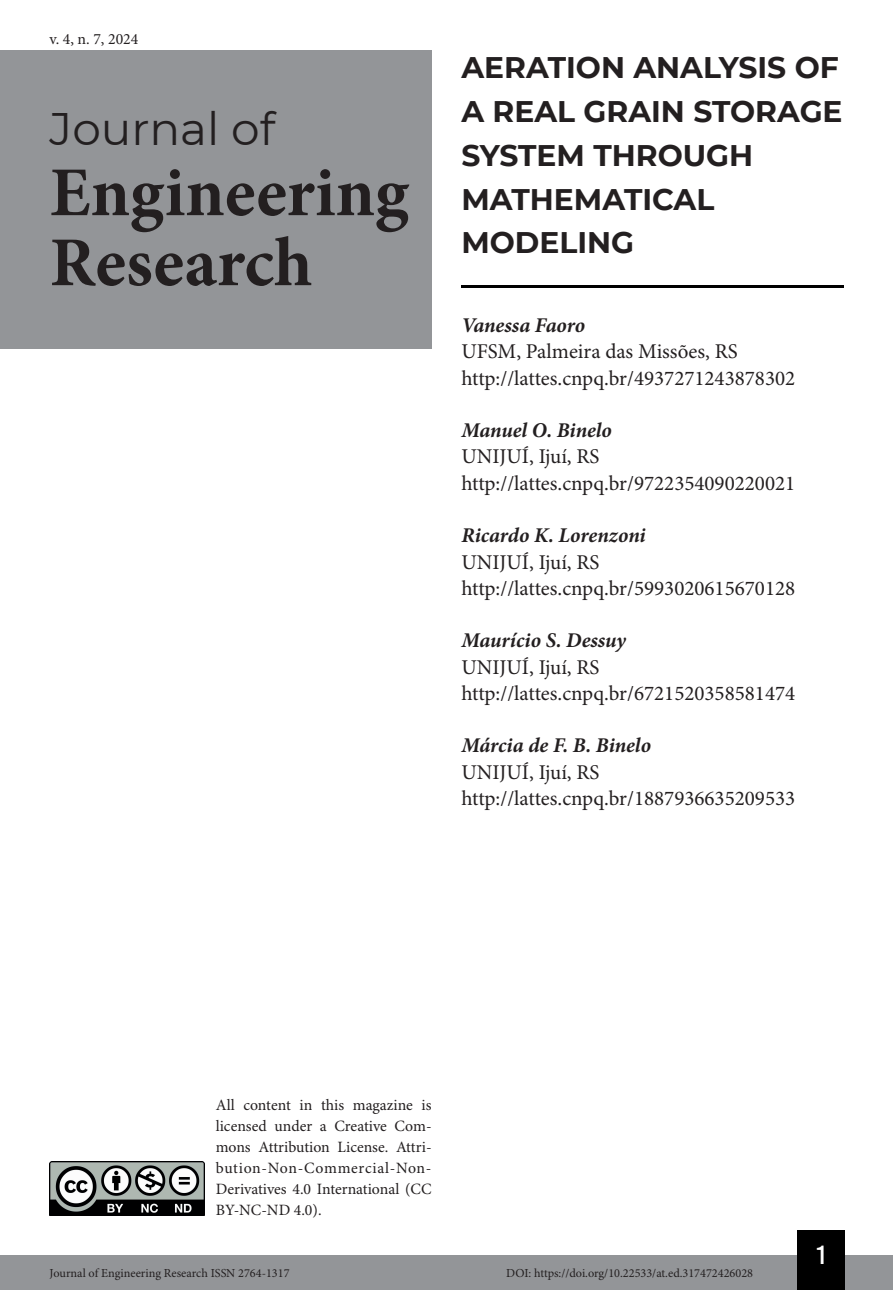
<style>
.page{position:relative;width:893px;height:1290px;background:#fff}
.page>*{position:absolute;margin:0;border:0;box-sizing:border-box;transform-origin:0 0}
.t1{font:700 70px/70px "Minion Pro";color:#231f20}
.t2{font:45.5px "Montserrat";color:#231f20}
.t3{font:700 29.75px/43.8px "Montserrat";color:#231f20}
.t4{font:26.25px "Bebas Kai";color:#fff}
.t5{font:21px/26.2px "Minion Pro";color:#231f20}
.t6{font:italic 700 21px "Minion Pro";letter-spacing:-.005em;color:#231f20}
.t7{font:15.75px/21px "Minion Pro";color:#231f20;text-align:justify}
.t8{font:12.25px "Minion Pro";color:#231f20}
</style>
<div class="page">
<div style="left:0;top:1255px;width:893px;height:35px;background:#939598"></div>
<div style="left:797px;top:1230px;width:48px;height:60px;background:#000"></div>
<img style="left:50px;top:1161px;width:154px;height:54px">
<div style="left:0;top:50px;width:432px;height:298px;background:#939598"></div>
<hr style="left:461px;top:285px;width:382px;height:3px;background:#000">
<p class="t7" style="left:50px;top:29px;width:90px">v. 4, n. 7, 2024</p>
<h2 class="t2" style="left:50px;top:98px;width:227px">Journal of</h2>
<h1 class="t1" style="left:50px;top:157px;width:361px">Engineering<br>Research</h1>
<h3 class="t3" style="left:461px;top:44px;width:383px">AERATION ANALYSIS OF<br>A REAL GRAIN STORAGE<br>SYSTEM THROUGH<br>MATHEMATICAL<br>MODELING</h3>
<p class="t6" style="left:461px;top:310px;width:125px">Vanessa Faoro</p>
<p class="t5" style="left:461px;top:339px;width:335px">UFSM, Palmeira das Missões, RS http://lattes.cnpq.br/4937271243878302</p>
<p class="t6" style="left:461px;top:415px;width:152px">Manuel O. Binelo</p>
<p class="t5" style="left:461px;top:444px;width:335px">UNIJUÍ, Ijuí, RS http://lattes.cnpq.br/9722354090220021</p>
<p class="t6" style="left:461px;top:520px;width:186px">Ricardo K. Lorenzoni</p>
<p class="t5" style="left:461px;top:549px;width:335px">UNIJUÍ, Ijuí, RS http://lattes.cnpq.br/5993020615670128</p>
<p class="t6" style="left:461px;top:625px;width:166px">Maurício S. Dessuy</p>
<p class="t5" style="left:461px;top:654px;width:335px">UNIJUÍ, Ijuí, RS http://lattes.cnpq.br/6721520358581474</p>
<p class="t6" style="left:461px;top:730px;width:191px">Márcia de F. B. Binelo</p>
<p class="t5" style="left:461px;top:759px;width:335px">UNIJUÍ, Ijuí, RS http://lattes.cnpq.br/1887936635209533</p>
<p class="t7" style="left:216px;top:1095px;width:217px">All content in this magazine is licensed under a Creative Com&shy;mons Attribution License. Attri&shy;bution-Non-Commercial-Non-Derivatives 4.0 International (CC BY-NC-ND 4.0).</p>
<p class="t4" style="left:817px;top:1241px;width:10px">1</p>
<p class="t8" style="left:50px;top:1266px;width:241px">Journal of Engineering Research ISSN 2764-1317</p>
<p class="t8" style="left:506px;top:1266px;width:248px">DOI: https://doi.org/10.22533/at.ed.317472426028</p>
</div>
